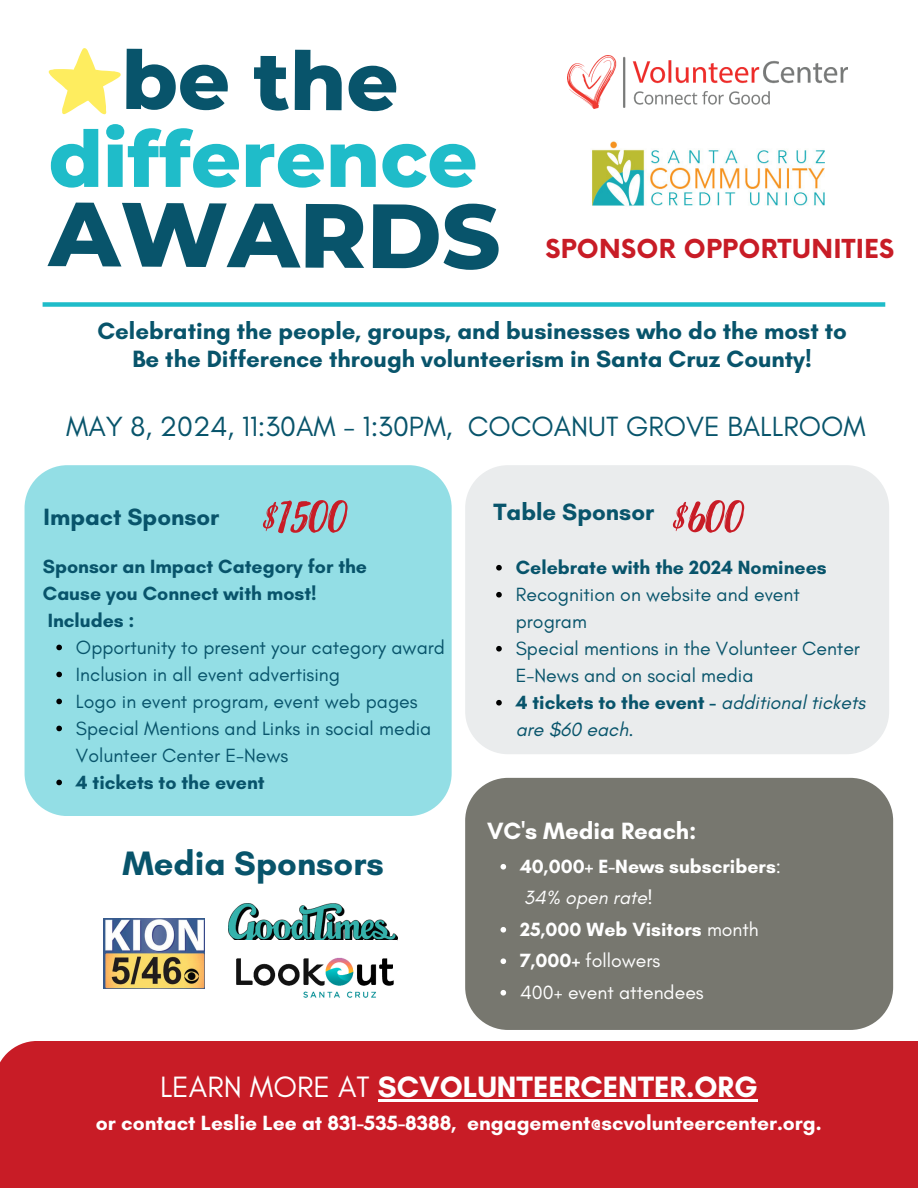
<style>
.page{position:relative;width:918px;height:1188px;background:#fff}
.page>*{position:absolute;margin:0;border:0;box-sizing:border-box;transform-origin:0 0}
.t1{font:800 90.9px "Montserrat";letter-spacing:-.01em;color:#08546b}
.t2{font:800 81.15px "Montserrat";color:#08546b}
.t3{font:800 78.15px "Montserrat";color:#1fbcc9}
.t4{font:700 34.5px "Glacial Indifference";color:#08546b}
.t5{font:700 30px "Glacial Indifference";color:#fff}
.t6{font:28.35px "Glacial Indifference";color:#08546b}
.t7{font:700 25.5px "Now";letter-spacing:.01em;color:#c81c26}
.t8{font:700 24px/28.2px "Glacial Indifference";color:#08546b;text-align:center}
.t9{font:700 24px "Glacial Indifference";color:#fff}
.t10{font:700 21px "Glacial Indifference";color:#fff}
.t11{font:19.5px/27px "Glacial Indifference";color:#08546b}
.t12{font:700 19.5px/27px "Glacial Indifference";color:#08546b}
.t13{font:700 19.5px/31.5px "Glacial Indifference";color:#fff}
.s1{font-family:"Playlist Script";font-weight:400;font-size:51px;color:#c81c26}
.s2{font-weight:700}
.s3{font-style:italic}
.s4{font-weight:400}
.s5{font-weight:400;font-style:italic}
</style>
<div class="page">
<div style="left:0;top:1041px;width:918px;height:147px;background:#c81c26"></div>
<img style="left:592px;top:141px;width:233px;height:65px">
<div style="left:25px;top:465px;width:427px;height:351px;background:#93dee5"></div>
<div style="left:465px;top:465px;width:424px;height:289px;background:#eaeced"></div>
<div style="left:465px;top:778px;width:428px;height:252px;background:#77776f"></div>
<img style="left:104px;top:918px;width:101px;height:71px">
<img style="left:229px;top:904px;width:169px;height:37px">
<img style="left:568px;top:55px;width:280px;height:53px">
<div style="left:43px;top:302px;width:842px;height:5px;background:#1fbcc9"></div>
<img style="left:231px;top:940px;width:165px;height:58px">
<svg style="left:56px;top:645px;width:6px;height:5px"></svg>
<svg style="left:56px;top:672px;width:6px;height:5px"></svg>
<svg style="left:56px;top:699px;width:6px;height:5px"></svg>
<svg style="left:56px;top:726px;width:6px;height:5px"></svg>
<svg style="left:56px;top:780px;width:6px;height:5px"></svg>
<svg style="left:496px;top:565px;width:6px;height:6px"></svg>
<svg style="left:496px;top:592px;width:6px;height:6px"></svg>
<svg style="left:496px;top:646px;width:6px;height:6px"></svg>
<svg style="left:496px;top:700px;width:6px;height:6px"></svg>
<svg style="left:501px;top:864px;width:5px;height:6px"></svg>
<svg style="left:501px;top:927px;width:5px;height:6px"></svg>
<svg style="left:501px;top:958px;width:5px;height:6px"></svg>
<svg style="left:501px;top:990px;width:5px;height:6px"></svg>
<hr style="left:378px;top:1100px;width:380px;height:2px;background:#fff">
<svg style="left:49px;top:48px;width:72px;height:67px"></svg>
<h2 class="t2" style="left:121px;top:21px;width:279px">be the</h2>
<h3 class="t3" style="left:49px;top:102px;width:431px">difference</h3>
<h1 class="t1" style="left:49px;top:168px;width:454px">AWARDS</h1>
<h3 class="t7" style="left:545px;top:230px;width:350px">SPONSOR OPPORTUNITIES</h3>
<p class="t8" style="left:97px;top:317px;width:751px">Celebrating the people, groups, and businesses who do the most to<br>Be the Difference through volunteerism in Santa Cruz County!</p>
<h3 class="t6" style="left:66px;top:411px;width:801px">MAY 8, 2024, 11:30AM - 1:30PM, COCOANUT GROVE BALLROOM</h3>
<p class="t8" style="left:44px;top:502px;width:305px">Impact Sponsor <span class="s1">$1500</span></p>
<p class="t8" style="left:493px;top:497px;width:252px">Table Sponsor <span class="s1">$600</span></p>
<p class="t12" style="left:43px;top:552px;width:326px">Sponsor an Impact Category for the<br>Cause you Connect with most!<br>Includes :</p>
<p class="t11" style="left:76px;top:634px;width:370px">Opportunity to present your category award Inclusion in all event advertising<br>Logo in event program, event web pages Special Mentions and Links in social media Volunteer Center E-News</p>
<p class="t12" style="left:76px;top:768px;width:190px">4 tickets to the event</p>
<h3 class="t4" style="left:122px;top:841px;width:263px">Media Sponsors</h3>
<p class="t12" style="left:516px;top:554px;width:312px">Celebrate with the 2024 Nominees</p>
<p class="t11" style="left:516px;top:581px;width:351px">Recognition on website and event program<br>Special mentions in the Volunteer Center<br>E-News and on social media<br><span class="s2">4 tickets to the event -</span> <span class="s3">additional tickets are $60 each.</span></p>
<p class="t9" style="left:487px;top:816px;width:211px">VC's Media Reach:</p>
<p class="t13" style="left:520px;top:850px;width:262px">40,000+ E-News subscribers<span class="s4">:<br></span><span class="s5">34% open rate!<br></span>25,000 Web Visitors <span class="s4">month<br></span>7,000+ <span class="s4">followers<br>400+ event attendees</span></p>
<h3 class="t5" style="left:160px;top:1069px;width:599px"><span class="s4">LEARN MORE AT</span> SCVOLUNTEERCENTER.ORG</h3>
<p class="t10" style="left:96px;top:1110px;width:727px">or contact Leslie Lee at 831-535-8388, engagement@scvolunteercenter.org.</p>
</div>
